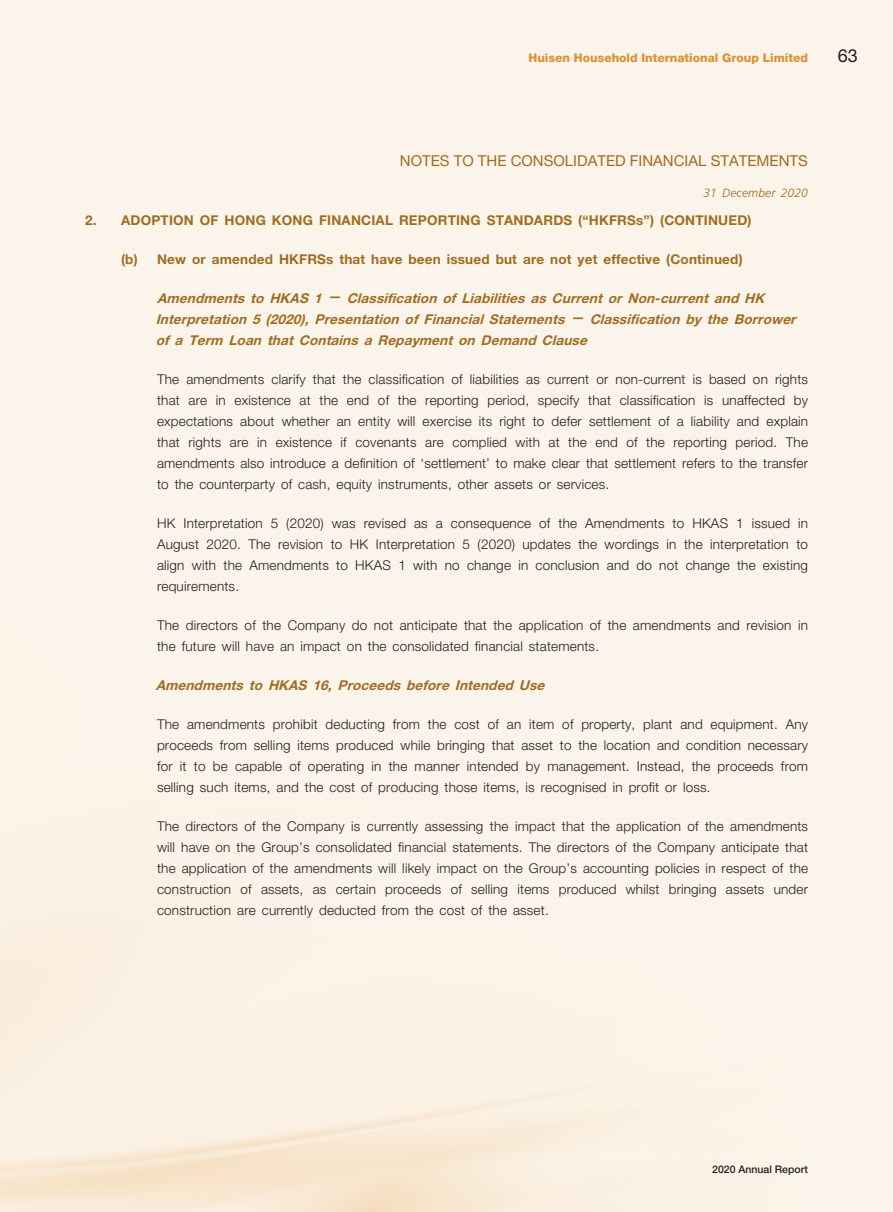
<style>
.page{position:relative;width:893px;height:1212px;background:#fff}
.page>*{position:absolute;margin:0;border:0;box-sizing:border-box;transform-origin:0 0}
.t1{font:18px "Helvetica Neue LT Std";color:#231f20}
.t2{font:15px "Helvetica Neue LT Std";color:#a16c1e}
._13_____P4{font:300 13.5px/21px "Helvetica Neue LT Std";letter-spacing:.015em;color:#231f20;text-align:justify}
._05_____H3{font:italic 700 13.5px/21px "Helvetica Neue LT Std";color:#a16c1e}
._04___H2{font:700 13.5px "Helvetica Neue LT Std";letter-spacing:.015em;color:#a16c1e}
._03_H1{font:700 13.5px "Helvetica Neue LT Std";letter-spacing:.015em;color:#a16c1e}
.t3{font:800 12px "Helvetica Neue LT Std";color:#da912f}
.t4{font:italic 300 12px "Frutiger LT Std";letter-spacing:.015em;color:#a16c1e}
.t5{font:500 10.5px "Helvetica Neue LT Std";color:#231f20}
</style>
<div class="page">
<p class="t3" style="left:528px;top:50px;width:281px">Huisen Household International Group Limited</p>
<h1 class="t1" style="left:838px;top:45px;width:22px">63</h1>
<p class="t2" style="left:400px;top:152px;width:410px">NOTES TO THE CONSOLIDATED FINANCIAL STATEMENTS</p>
<p class="t4" style="left:703px;top:186px;width:106px">31 December 2020</p>
<p class="_03_H1" style="left:85px;top:211px;width:668px">2. ADOPTION OF HONG KONG FINANCIAL REPORTING STANDARDS (“HKFRSs”) (CONTINUED)</p>
<p class="_04___H2" style="left:121px;top:250px;width:623px">(b) New or amended HKFRSs that have been issued but are not yet effective (Continued)</p>
<p class="_05_____H3" style="left:156px;top:287px;width:646px">Amendments to HKAS 1 — Classification of Liabilities as Current or Non-current and HK<br>Interpretation 5 (2020), Presentation of Financial Statements — Classification by the Borrower of a Term Loan that Contains a Repayment on Demand Clause</p>
<p class="_13_____P4" style="left:157px;top:368px;width:653px">The amendments clarify that the classification of liabilities as current or non-current is based on rights that are in existence at the end of the reporting period, specify that classification is unaffected by expectations about whether an entity will exercise its right to defer settlement of a liability and explain that rights are in existence if covenants are complied with at the end of the reporting period. The amendments also introduce a definition of ‘settlement’ to make clear that settlement refers to the transfer to the counterparty of cash, equity instruments, other assets or services.</p>
<p class="_13_____P4" style="left:157px;top:512px;width:652px">HK Interpretation 5 (2020) was revised as a consequence of the Amendments to HKAS 1 issued in August 2020. The revision to HK Interpretation 5 (2020) updates the wordings in the interpretation to align with the Amendments to HKAS 1 with no change in conclusion and do not change the existing requirements.</p>
<p class="_13_____P4" style="left:157px;top:614px;width:653px">The directors of the Company do not anticipate that the application of the amendments and revision in the future will have an impact on the consolidated financial statements.</p>
<p class="_05_____H3" style="left:156px;top:674px;width:394px">Amendments to HKAS 16, Proceeds before Intended Use</p>
<p class="_13_____P4" style="left:157px;top:713px;width:652px">The amendments prohibit deducting from the cost of an item of property, plant and equipment. Any proceeds from selling items produced while bringing that asset to the location and condition necessary for it to be capable of operating in the manner intended by management. Instead, the proceeds from selling such items, and the cost of producing those items, is recognised in profit or loss.</p>
<p class="_13_____P4" style="left:157px;top:815px;width:653px">The directors of the Company is currently assessing the impact that the application of the amendments will have on the Group’s consolidated financial statements. The directors of the Company anticipate that the application of the amendments will likely impact on the Group’s accounting policies in respect of the construction of assets, as certain proceeds of selling items produced whilst bringing assets under construction are currently deducted from the cost of the asset.</p>
<p class="t5" style="left:712px;top:1163px;width:97px">2020 Annual Report</p>
</div>
